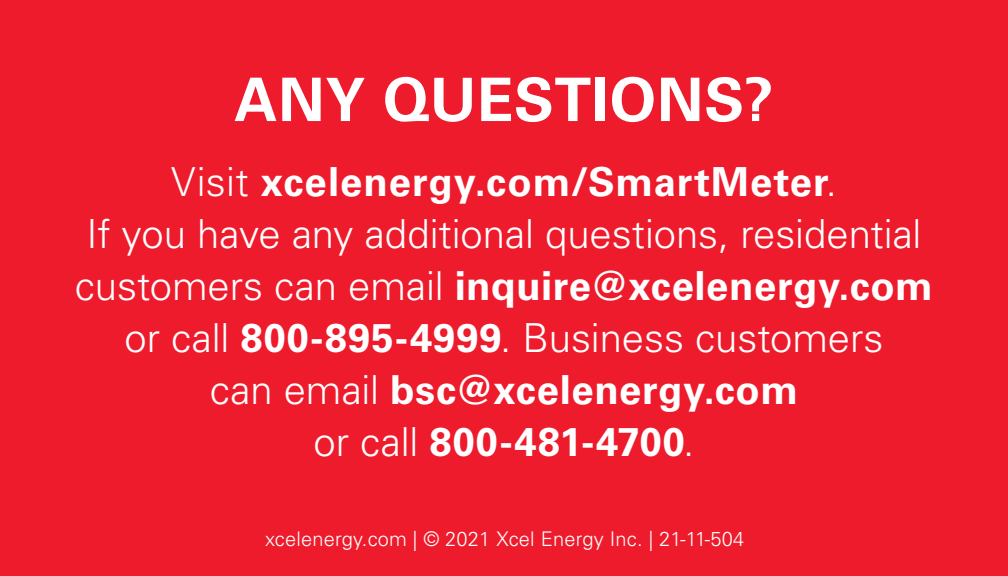
<style>
.page{position:relative;width:1008px;height:576px;background:#ee1b2c}
.page>*{position:absolute;margin:0;border:0;box-sizing:border-box;transform-origin:0 0}
.CTA-Red{font:700 60px "Univers LT Std";letter-spacing:.01em;color:#fff}
.CTA-Red-2{font:300 40px/52px "Univers LT Std";color:#fff;text-align:center}
.copyright{font:300 20.4px "Univers LT Std";letter-spacing:.01em;color:#fff}
.s1{font-weight:700}
</style>
<div class="page">
<p class="CTA-Red" style="left:234px;top:65px;width:541px">ANY QUESTIONS?</p>
<p class="CTA-Red-2" style="left:75px;top:156px;width:860px">Visit <span class="s1">xcelenergy.com/SmartMeter</span>.<br>If you have any additional questions, residential customers can email <span class="s1">inquire@xcelenergy.com </span>or call <span class="s1">800-895-4999</span>. Business customers<br>can email <span class="s1">bsc@xcelenergy.com<br></span>or call <span class="s1">800-481-4700</span>.</p>
<p class="copyright" style="left:265px;top:527px;width:481px">xcelenergy.com | © 2021 Xcel Energy Inc. | 21-11-504</p>
</div>
